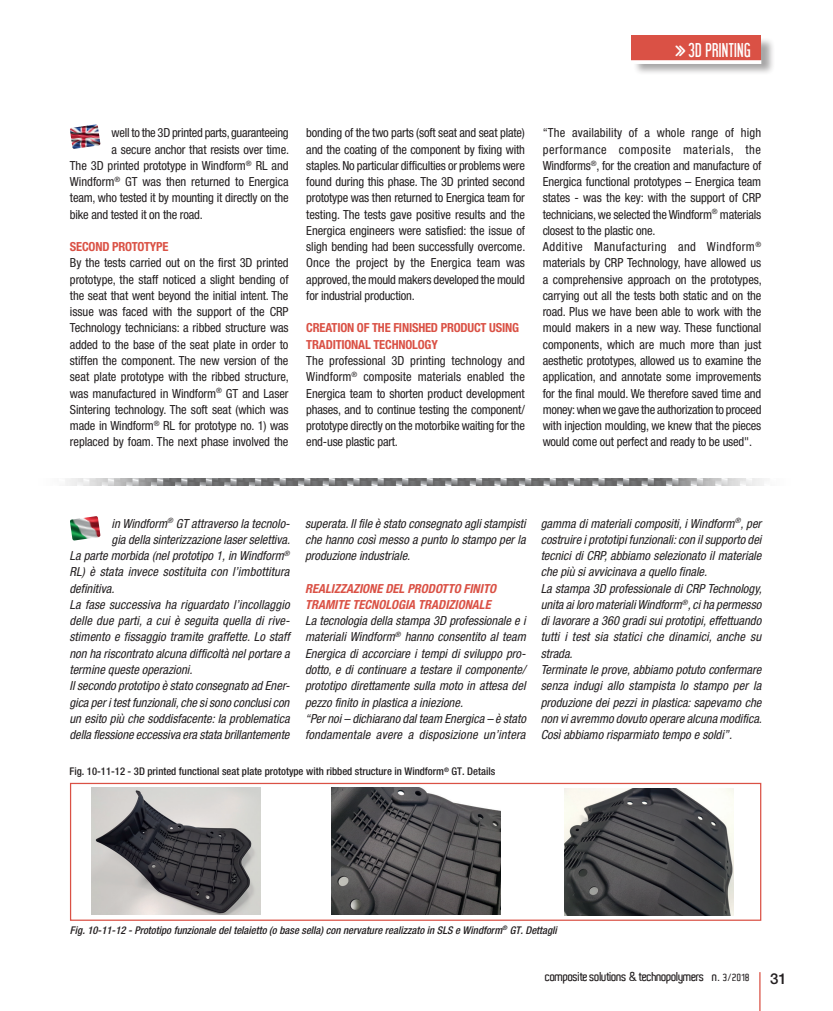
<style>
.page{position:relative;width:833px;height:1011px;background:#fff}
.page>*{position:absolute;margin:0;border:0;box-sizing:border-box;transform-origin:0 0}
.t1{font:17.5px "Libel Suit";letter-spacing:.02em;color:#fff}
.t2{font:500 15px "Helvetica Neue";color:#231f20}
.t3{font:condensed 12.5px/16.2px "Helvetica Neue";letter-spacing:-.01em;color:#231f20;text-align:justify}
.t4{font:italic condensed 12.5px/16.2px "Helvetica Neue";color:#231f20}
.t5{font:700 condensed 12.5px/16.2px "Helvetica Neue";letter-spacing:-.015em;color:#da5145}
.t6{font:italic 700 condensed 12.5px/16.2px "Helvetica Neue";color:#da5145}
.t7{font:600 12.5px "Aldo";letter-spacing:-.045em;color:#231f20}
.t8{font:italic 500 condensed 10.62px "Helvetica Neue";color:#231f20}
.t9{font:500 condensed 10.62px "Helvetica Neue";color:#231f20}
.s1{font-family:"KG Arrows";font-size:25px}
.s2{font-size:10px}
</style>
<div class="page">
<div style="left:632px;top:37px;width:143px;height:39px;background:#231f20;opacity:.4"></div>
<div style="left:631px;top:35px;width:130px;height:26px;background:#da5145"></div>
<svg style="left:631px;top:60px;width:130px;height:4px"></svg>
<img style="left:65px;top:478px;width:700px;height:7px">
<div style="left:70px;top:782px;width:691px;height:138px;border:1px solid #da5145"></div>
<img style="left:91px;top:787px;width:169px;height:126px">
<img style="left:331px;top:787px;width:169px;height:126px">
<img style="left:565px;top:788px;width:168px;height:127px">
<hr style="left:759px;top:971px;width:1px;height:39px;background:#da5145">
<img style="left:70px;top:124px;width:30px;height:25px">
<img style="left:70px;top:516px;width:31px;height:24px">
<h1 class="t1" style="left:674px;top:39px;width:78px"><span class="s1">w</span>3D PRINTING</h1>
<p class="t3" style="left:112px;top:125px;width:178px">well to the 3D printed parts, guaranteeing</p>
<p class="t3" style="left:112px;top:141px;width:179px">a secure anchor that resists over time.</p>
<p class="t3" style="left:70px;top:157px;width:220px">The 3D printed prototype in Windform<sup>®</sup> RL and</p>
<p class="t3" style="left:70px;top:173px;width:220px">Windform<sup>®</sup> GT was then returned to Energica</p>
<p class="t3" style="left:70px;top:190px;width:220px">team, who tested it by mounting it directly on the</p>
<p class="t3" style="left:70px;top:206px;width:134px">bike and tested it on the road.</p>
<p class="t5" style="left:70px;top:238px;width:100px">SECOND PROTOTYPE</p>
<p class="t3" style="left:70px;top:255px;width:220px">By the tests carried out on the first 3D printed prototype, the staff noticed a slight bending of the seat that went beyond the initial intent. The issue was faced with the support of the CRP Technology technicians: a ribbed structure was added to the base of the seat plate in order to stiffen the component. The new version of the seat plate prototype with the ribbed structure, was manufactured in Windform<sup>®</sup> GT and Laser Sintering technology. The soft seat (which was made in Windform<sup>®</sup> RL for prototype no. 1) was replaced by foam. The next phase involved the</p>
<p class="t3" style="left:306px;top:125px;width:220px">bonding of the two parts (soft seat and seat plate) and the coating of the component by fixing with staples. No particular difficulties or problems were found during this phase. The 3D printed second prototype was then returned to Energica team for testing. The tests gave positive results and the Energica engineers were satisfied: the issue of sligh bending had been successfully overcome.<br>Once the project by the Energica team was approved, the mould makers developed the mould for industrial production.</p>
<p class="t5" style="left:306px;top:319px;width:214px">CREATION OF THE FINISHED PRODUCT USING<br>TRADITIONAL TECHNOLOGY</p>
<p class="t3" style="left:306px;top:352px;width:220px">The professional 3D printing technology and Windform<sup>®</sup> composite materials enabled the Energica team to shorten product development phases, and to continue testing the component/ prototype directly on the motorbike waiting for the end-use plastic part.</p>
<p class="t3" style="left:542px;top:125px;width:221px;text-align:left">“The availability of a whole range of high performance composite materials, the Windforms<sup>®</sup>, for the creation and manufacture of Energica functional prototypes – Energica team states - was the key: with the support of CRP technicians, we selected the Windform<sup>®</sup> materials closest to the plastic one.<br>Additive Manufacturing and Windform<sup>® </sup>materials by CRP Technology, have allowed us a comprehensive approach on the prototypes, carrying out all the tests both static and on the road. Plus we have been able to work with the mould makers in a new way. These functional components, which are much more than just aesthetic prototypes, allowed us to examine the application, and annotate some improvements for the final mould. We therefore saved time and money: when we gave the authorization to proceed with injection moulding, we knew that the pieces would come out perfect and ready to be used".</p>
<p class="t4" style="left:112px;top:515px;width:180px">in Windform<sup>®</sup> GT attraverso la tecnolo-</p>
<p class="t4" style="left:112px;top:531px;width:180px">gia della sinterizzazione laser selettiva.</p>
<p class="t4" style="left:69px;top:547px;width:221px">La parte morbida (nel prototipo 1, in Windform<sup>®</sup></p>
<p class="t4" style="left:69px;top:563px;width:221px">RL) è stata invece sostituita con l’imbottitura</p>
<p class="t4" style="left:69px;top:580px;width:46px">definitiva.</p>
<p class="t4" style="left:69px;top:596px;width:221px">La fase successiva ha riguardato l’incollaggio</p>
<p class="t4" style="left:69px;top:612px;width:222px">delle due parti, a cui è seguita quella di rive-</p>
<p class="t4" style="left:69px;top:628px;width:222px">stimento e fissaggio tramite graffette. Lo staff</p>
<p class="t4" style="left:69px;top:645px;width:222px">non ha riscontrato alcuna difficoltà nel portare a</p>
<p class="t4" style="left:69px;top:661px;width:124px">termine queste operazioni.</p>
<p class="t4" style="left:69px;top:677px;width:222px">Il secondo prototipo è stato consegnato ad Ener-</p>
<p class="t4" style="left:69px;top:693px;width:221px">gica per i test funzionali, che si sono conclusi con</p>
<p class="t4" style="left:69px;top:710px;width:221px">un esito più che soddisfacente: la problematica</p>
<p class="t4" style="left:69px;top:726px;width:221px">della flessione eccessiva era stata brillantemente</p>
<p class="t4" style="left:305px;top:515px;width:222px;text-align:justify">superata. Il file è stato consegnato agli stampisti che hanno così messo a punto lo stampo per la produzione industriale.</p>
<p class="t6" style="left:305px;top:579px;width:192px">REALIZZAZIONE DEL PRODOTTO FINITO<br>TRAMITE TECNOLOGIA TRADIZIONALE</p>
<p class="t4" style="left:305px;top:612px;width:222px">La tecnologia della stampa 3D professionale e i materiali Windform<sup>®</sup> hanno consentito al team Energica di accorciare i tempi di sviluppo pro&shy;dotto, e di continuare a testare il componente/ prototipo direttamente sulla moto in attesa del pezzo finito in plastica a iniezione.<br>“Per noi – dichiarano dal team Energica – è stato fondamentale avere a disposizione un’intera</p>
<p class="t9" style="left:69px;top:765px;width:427px">Fig. 10-11-12 - 3D printed functional seat plate prototype with ribbed structure in Windform<sup>®</sup> GT. Details</p>
<p class="t4" style="left:540px;top:515px;width:223px">gamma di materiali compositi, i Windform<sup>®</sup>, per costruire i prototipi funzionali: con il supporto dei tecnici di CRP, abbiamo selezionato il materiale che più si avvicinava a quello finale.<br>La stampa 3D professionale di CRP Technology, unita ai loro materiali Windform<sup>®</sup>, ci ha permesso di lavorare a 360 gradi sui prototipi, effettuando tutti i test sia statici che dinamici, anche su strada.<br>Terminate le prove, abbiamo potuto confermare senza indugi allo stampista lo stampo per la produzione dei pezzi in plastica: sapevamo che non vi avremmo dovuto operare alcuna modifica.<br>Così abbiamo risparmiato tempo e soldi”.</p>
<p class="t8" style="left:70px;top:923px;width:488px">Fig. 10-11-12 - Prototipo funzionale del telaietto (o base sella) con nervature realizzato in SLS e Windform<sup>®</sup> GT. Dettagli</p>
<p class="t7" style="left:545px;top:969px;width:206px">composite solutions &amp; technopolymers n. <span class="s2">3/2018</span></p>
<p class="t2" style="left:770px;top:969px;width:18px">31</p>
</div>
